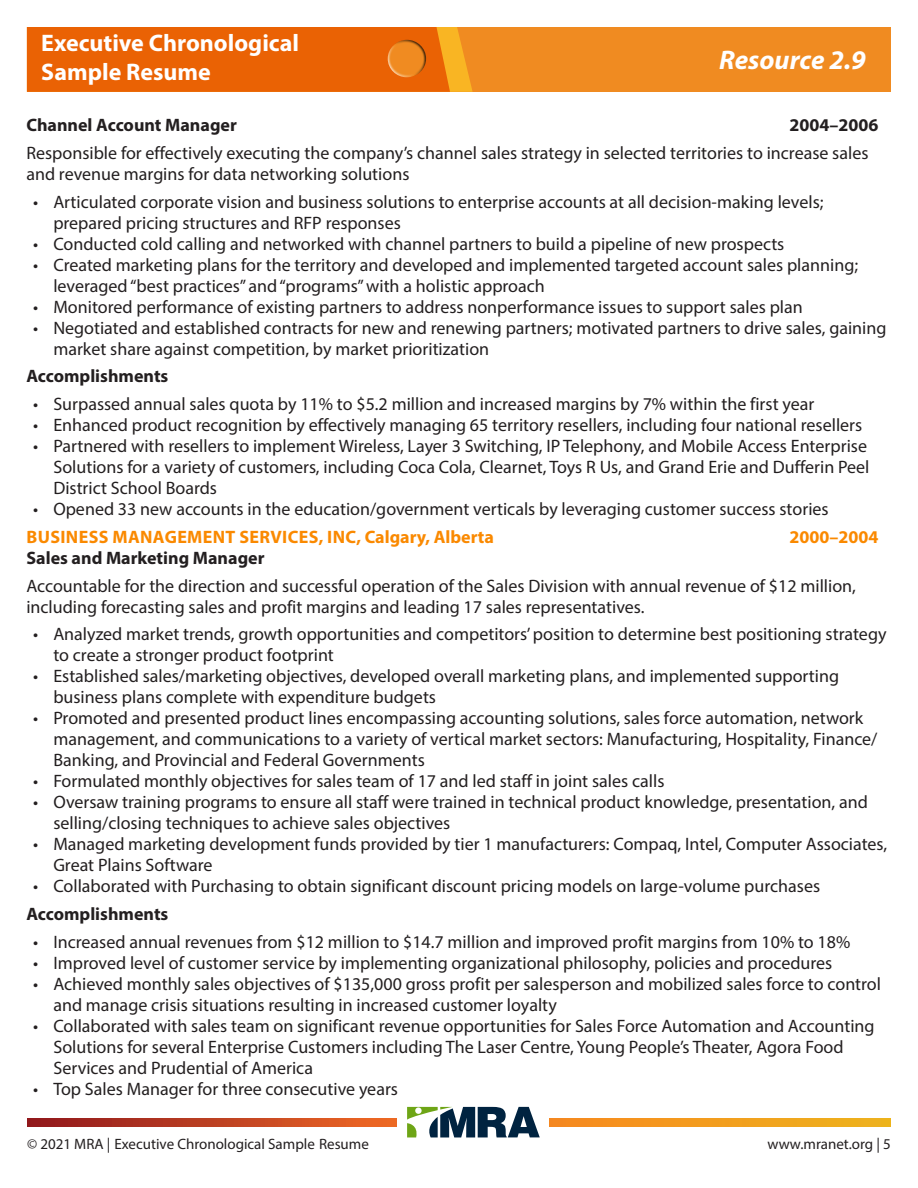
<style>
.page{position:relative;width:918px;height:1188px;background:#fff}
.page>*{position:absolute;margin:0;border:0;box-sizing:border-box;transform-origin:0 0}
.t1{font:italic 700 27px "Myriad Pro";color:#fff}
.t2{font:700 24px/28.5px "Myriad Pro";color:#fff}
.body{font:18px/21px "Myriad Pro";color:#231f20}
.Subhead{font:700 18px "Myriad Pro";color:#231f20}
.body-2{font:700 18px "Myriad Pro";letter-spacing:.02em;color:#fa8900}
.body-3{font:700 18px "Myriad Pro";color:#231f20}
.body-4{font:700 18px "Myriad Pro";color:#fa8900}
.t3{font:15px "Myriad Pro";color:#231f20}
</style>
<div class="page">
<div style="left:27px;top:27px;width:864px;height:65px;background:#f08b21"></div>
<svg style="left:26px;top:27px;width:447px;height:65px;background:#ea6706"></svg>
<div style="left:385px;top:40px;width:32px;height:38px;background:#fff;opacity:.75"></div>
<div style="left:393px;top:38px;width:34px;height:40px;background:#231f20;opacity:.75"></div>
<svg style="left:27px;top:1118px;width:864px;height:9px;background:#d76d1f"></svg>
<div style="left:397px;top:1107px;width:151px;height:31px;background:#fff"></div>
<svg style="left:407px;top:1107px;width:133px;height:30px"></svg>
<h2 class="t2" style="left:41px;top:28px;width:259px">Executive Chronological<br>Sample Resume</h2>
<p class="body-3" style="left:26px;top:113px;width:212px">Channel Account Manager</p>
<p class="body-3" style="left:789px;top:113px;width:90px">2004–2006</p>
<p class="body" style="left:26px;top:142px;width:844px">Responsible for effectively executing the company’s channel sales strategy in selected territories to increase sales and revenue margins for data networking solutions</p>
<p class="body" style="left:53px;top:191px;width:772px;text-indent:-20px">• Articulated corporate vision and business solutions to enterprise accounts at all decision-making levels; prepared pricing structures and RFP responses</p>
<p class="body" style="left:33px;top:233px;width:753px">• Conducted cold calling and networked with channel partners to build a pipeline of new prospects</p>
<p class="body" style="left:53px;top:254px;width:806px;text-indent:-20px">• Created marketing plans for the territory and developed and implemented targeted account sales planning; leveraged “best practices” and “programs” with a holistic approach</p>
<p class="body" style="left:33px;top:296px;width:771px">• Monitored performance of existing partners to address nonperformance issues to support sales plan</p>
<p class="body" style="left:53px;top:317px;width:835px;text-indent:-20px">• Negotiated and established contracts for new and renewing partners; motivated partners to drive sales, gaining market share against competition, by market prioritization</p>
<p class="Subhead" style="left:26px;top:365px;width:144px">Accomplishments</p>
<p class="body" style="left:33px;top:393px;width:783px">• Surpassed annual sales quota by 11% to $5.2 million and increased margins by 7% within the first year</p>
<p class="body" style="left:33px;top:414px;width:831px">• Enhanced product recognition by effectively managing 65 territory resellers, including four national resellers</p>
<p class="body" style="left:53px;top:435px;width:818px;text-indent:-20px">• Partnered with resellers to implement Wireless, Layer 3 Switching, IP Telephony, and Mobile Access Enterprise<br>Solutions for a variety of customers, including Coca Cola, Clearnet, Toys R Us, and Grand Erie and Dufferin Peel<br>District School Boards</p>
<p class="body" style="left:33px;top:498px;width:797px">• Opened 33 new accounts in the education/government verticals by leveraging customer success stories</p>
<p class="body-2" style="left:27px;top:525px;width:469px">BUSINESS MANAGEMENT SERVICES, INC, Calgary, Alberta</p>
<p class="body-4" style="left:789px;top:525px;width:90px">2000–2004</p>
<p class="Subhead" style="left:26px;top:546px;width:240px">Sales and Marketing Manager</p>
<p class="body" style="left:26px;top:575px;width:831px">Accountable for the direction and successful operation of the Sales Division with annual revenue of $12 million, including forecasting sales and profit margins and leading 17 sales representatives.</p>
<p class="body" style="left:53px;top:624px;width:835px;text-indent:-20px">• Analyzed market trends, growth opportunities and competitors’ position to determine best positioning strategy to create a stronger product footprint</p>
<p class="body" style="left:53px;top:666px;width:787px;text-indent:-20px">• Established sales/marketing objectives, developed overall marketing plans, and implemented supporting business plans complete with expenditure budgets</p>
<p class="body" style="left:53px;top:708px;width:826px;text-indent:-20px">• Promoted and presented product lines encompassing accounting solutions, sales force automation, network management, and communications to a variety of vertical market sectors: Manufacturing, Hospitality, Finance/<br>Banking, and Provincial and Federal Governments</p>
<p class="body" style="left:33px;top:771px;width:633px">• Formulated monthly objectives for sales team of 17 and led staff in joint sales calls</p>
<p class="body" style="left:53px;top:792px;width:816px;text-indent:-20px">• Oversaw training programs to ensure all staff were trained in technical product knowledge, presentation, and selling/closing techniques to achieve sales objectives</p>
<p class="body" style="left:53px;top:834px;width:835px;text-indent:-20px">• Managed marketing development funds provided by tier 1 manufacturers: Compaq, Intel, Computer Associates,<br>Great Plains Software</p>
<p class="body" style="left:33px;top:876px;width:789px">• Collaborated with Purchasing to obtain significant discount pricing models on large-volume purchases</p>
<p class="Subhead" style="left:26px;top:902px;width:144px">Accomplishments</p>
<p class="body" style="left:33px;top:931px;width:819px">• Increased annual revenues from $12 million to $14.7 million and improved profit margins from 10% to 18%</p>
<p class="body" style="left:33px;top:952px;width:801px">• Improved level of customer service by implementing organizational philosophy, policies and procedures</p>
<p class="body" style="left:53px;top:973px;width:829px;text-indent:-20px">• Achieved monthly sales objectives of $135,000 gross profit per salesperson and mobilized sales force to control and manage crisis situations resulting in increased customer loyalty</p>
<p class="body" style="left:53px;top:1015px;width:823px;text-indent:-20px">• Collaborated with sales team on significant revenue opportunities for Sales Force Automation and Accounting<br>Solutions for several Enterprise Customers including The Laser Centre, Young People’s Theater, Agora Food<br>Services and Prudential of America</p>
<p class="body" style="left:33px;top:1078px;width:366px">• Top Sales Manager for three consecutive years</p>
<h1 class="t1" style="left:719px;top:42px;width:148px">Resource 2.9</h1>
<p class="t3" style="left:27px;top:1135px;width:343px">© 2021 MRA | Executive Chronological Sample Resume</p>
<p class="t3" style="left:768px;top:1135px;width:125px">www.mranet.org | 5</p>
</div>
